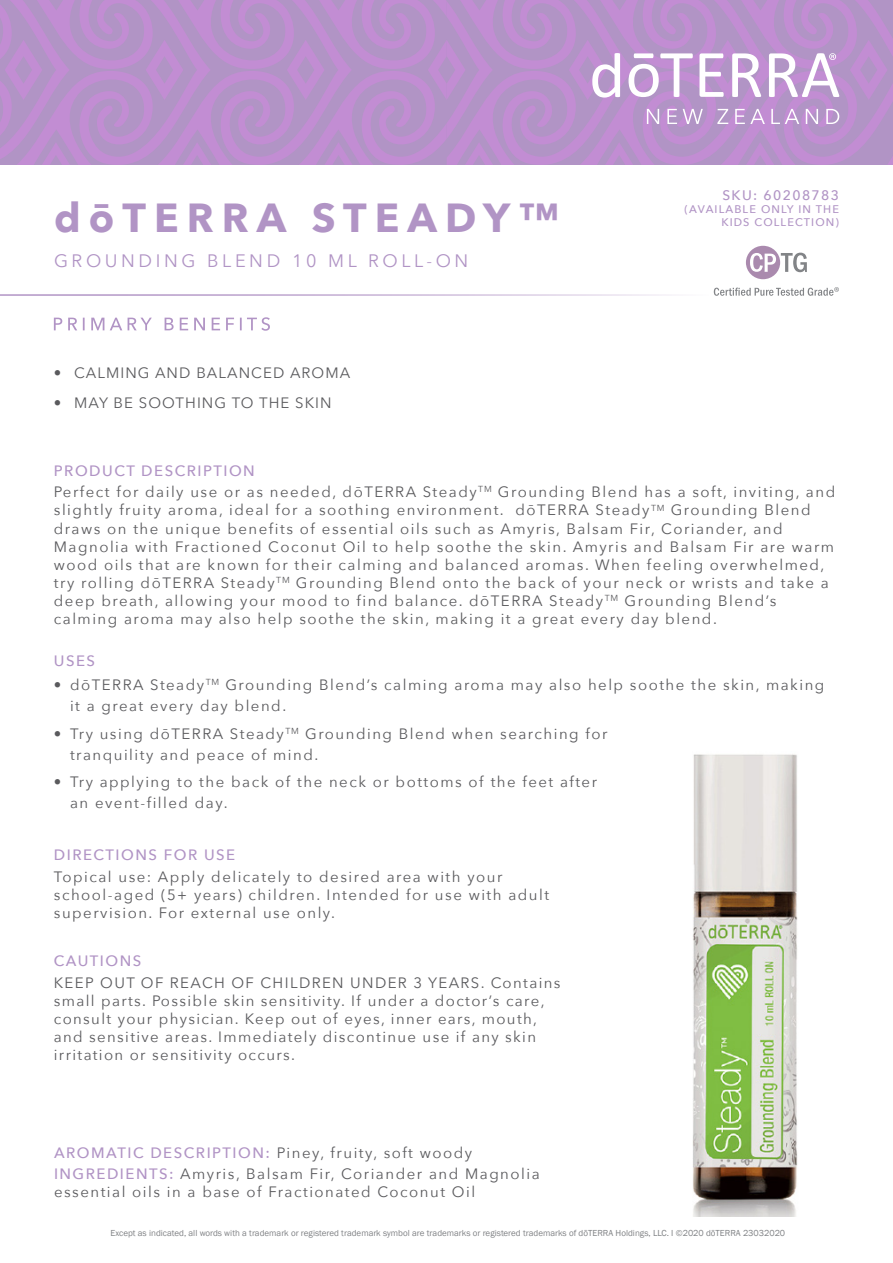
<style>
.page{position:relative;width:893px;height:1263px;background:#fff}
.page>*{position:absolute;margin:0;border:0;box-sizing:border-box;transform-origin:0 0}
.t1{font:700 40.5px "Avenir Next";letter-spacing:.2em;color:#b194c5}
.t2{font:18px "Avenir Next";letter-spacing:.2em;color:#b194c5}
.t3{font:15px/18px "Avenir Next";letter-spacing:.1em;color:#5a5a5d}
.t4{font:15px "Avenir Next";letter-spacing:.07em;color:#5a5a5d}
.t5{font:500 15px "Avenir Next";letter-spacing:.1em;color:#b194c5}
.t6{font:500 13.8px "Avenir Next";letter-spacing:.1em;color:#b194c5}
.t7{font:500 11.1px/13.2px "Avenir Next";letter-spacing:.1em;color:#b194c5;text-align:right}
.t8{font:9px "Franklin Gothic";color:#808285}
.s1{font-weight:500;color:#b194c5}
</style>
<div class="page">
<img style="left:692px;top:754px;width:106px;height:463px">
<hr style="left:0;top:294px;width:839px;height:2px;background:#b194c5">
<svg style="left:54px;top:317px;width:216px;height:14px"></svg>
<svg style="left:0;top:0;width:893px;height:165px;background:#ba94cc"></svg>
<svg style="left:714px;top:287px;width:125px;height:9px"></svg>
<svg style="left:746px;top:246px;width:61px;height:33px"></svg>
<h1 class="t1" style="left:54px;top:183px;width:506px">dōTERRA STEADY™</h1>
<p class="t2" style="left:54px;top:245px;width:416px">GROUNDING BLEND 10 ML ROLL-ON</p>
<p class="t4" style="left:54px;top:360px;width:298px">• CALMING AND BALANCED AROMA</p>
<p class="t4" style="left:54px;top:391px;width:279px">• MAY BE SOOTHING TO THE SKIN</p>
<p class="t6" style="left:722px;top:183px;width:118px">SKU: 60208783</p>
<p class="t7" style="left:685px;top:202px;width:156px">(AVAILABLE ONLY IN THE<br>KIDS COLLECTION)</p>
<p class="t3" style="left:54px;top:460px;width:783px;line-height:21.3px"><span class="s1">PRODUCT DESCRIPTION<br></span>Perfect for daily use or as needed, dōTERRA Steady<sup>TM</sup> Grounding Blend has a soft, inviting, and</p>
<p class="t3" style="left:54px;top:501px;width:782px">slightly fruity aroma, ideal for a soothing environment. dōTERRA Steady<sup>TM</sup> Grounding Blend draws on the unique benefits of essential oils such as Amyris, Balsam Fir, Coriander, and Magnolia with Fractioned Coconut Oil to help soothe the skin. Amyris and Balsam Fir are warm wood oils that are known for their calming and balanced aromas. When feeling overwhelmed, try rolling dōTERRA Steady<sup>TM</sup> Grounding Blend onto the back of your neck or wrists and take a deep breath, allowing your mood to find balance. dōTERRA Steady<sup>TM</sup> Grounding Blend’s calming aroma may also help soothe the skin, making it a great every day blend.</p>
<p class="t5" style="left:54px;top:647px;width:43px">USES</p>
<p class="t3" style="left:70px;top:673px;width:756px;line-height:21px;text-indent:-16px">• dōTERRA Steady<sup>TM</sup> Grounding Blend’s calming aroma may also help soothe the skin, making it a great every day blend.</p>
<p class="t3" style="left:70px;top:722px;width:539px;line-height:21px;text-indent:-16px">• Try using dōTERRA Steady<sup>TM</sup> Grounding Blend when searching for tranquility and peace of mind.</p>
<p class="t3" style="left:70px;top:771px;width:529px;line-height:21px;text-indent:-16px">• Try applying to the back of the neck or bottoms of the feet after an event-filled day.</p>
<p class="t5" style="left:54px;top:842px;width:183px">DIRECTIONS FOR USE</p>
<p class="t3" style="left:54px;top:867px;width:497px">Topical use: Apply delicately to desired area with your school-aged (5+ years) children. Intended for use with adult supervision. For external use only.</p>
<p class="t5" style="left:54px;top:948px;width:89px">CAUTIONS</p>
<p class="t3" style="left:54px;top:973px;width:508px">KEEP OUT OF REACH OF CHILDREN UNDER 3 YEARS. Contains small parts. Possible skin sensitivity. If under a doctor’s care, consult your physician. Keep out of eyes, inner ears, mouth, and sensitive areas. Immediately discontinue use if any skin irritation or sensitivity occurs.</p>
<p class="t3" style="left:54px;top:1141px;width:487px;line-height:21.5px"><span class="s1">AROMATIC DESCRIPTION:</span> Piney, fruity, soft woody<br><span class="s1">INGREDIENTS:</span> Amyris, Balsam Fir, Coriander and Magnolia</p>
<p class="t3" style="left:54px;top:1182px;width:423px">essential oils in a base of Fractionated Coconut Oil</p>
<p class="t8" style="left:111px;top:1228px;width:676px">Except as indicated, all words with a trademark or registered trademark symbol are trademarks or registered trademarks of dōTERRA Holdings, LLC. I ©2020 dōTERRA 23032020</p>
</div>
